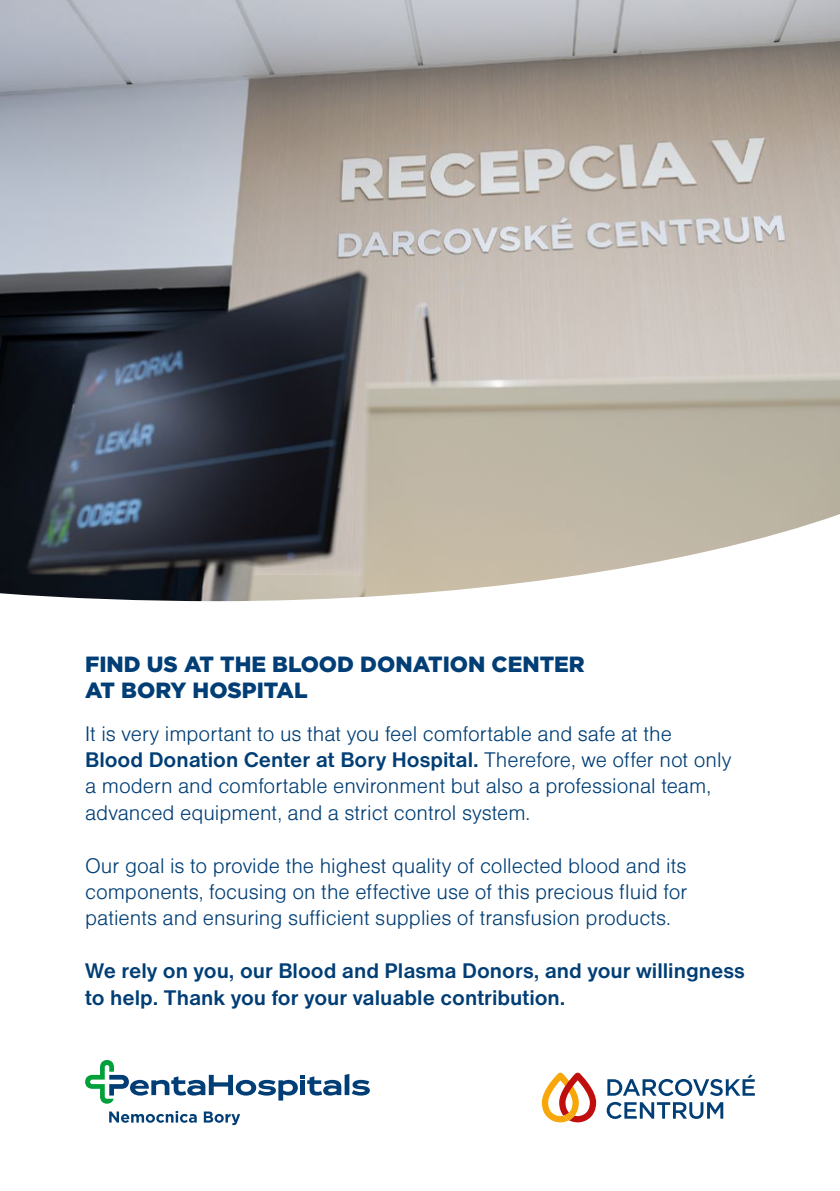
<style>
.page{position:relative;width:840px;height:1191px;background:#fff}
.page>*{position:absolute;margin:0;border:0;box-sizing:border-box;transform-origin:0 0}
.t1{font:22px/26.4px "Nimbus Sans DOT Ligh";color:#003e75}
.t2{font:700 22px/26.4px "Nimbus Sans DOT";color:#003e75}
.t3{font:900 22px/26.4px "Gotham";color:#003e75}
.s1{font-family:"Nimbus Sans DOT Ligh";font-weight:400}
</style>
<div class="page">
<img style="left:0;top:0;width:839px;height:601px">
<svg style="left:109px;top:1111px;width:88px;height:11px"></svg>
<svg style="left:204px;top:1111px;width:36px;height:14px"></svg>
<svg style="left:85px;top:1060px;width:284px;height:43px"></svg>
<svg style="left:607px;top:1074px;width:147px;height:22px"></svg>
<svg style="left:606px;top:1102px;width:116px;height:17px"></svg>
<svg style="left:541px;top:1072px;width:55px;height:50px"></svg>
<p class="t3" style="left:85px;top:650px;width:501px">FIND US AT THE BLOOD DONATION CENTER<br>AT BORY HOSPITAL</p>
<p class="t1" style="left:85px;top:720px;width:588px">It is very important to us that you feel comfortable and safe at the</p>
<p class="t2" style="left:85px;top:746px;width:647px">Blood Donation Center at Bory Hospital. <span class="s1">Therefore, we offer not only</span></p>
<p class="t1" style="left:85px;top:773px;width:627px">a modern and comfortable environment but also a professional team, advanced equipment, and a strict control system.</p>
<p class="t1" style="left:85px;top:852px;width:603px;text-align:justify">Our goal is to provide the highest quality of collected blood and its components, focusing on the effective use of this precious fluid for patients and ensuring sufficient supplies of transfusion products.</p>
<p class="t2" style="left:85px;top:958px;width:660px">We rely on you, our Blood and Plasma Donors, and your willingness to help. Thank you for your valuable contribution.</p>
</div>
